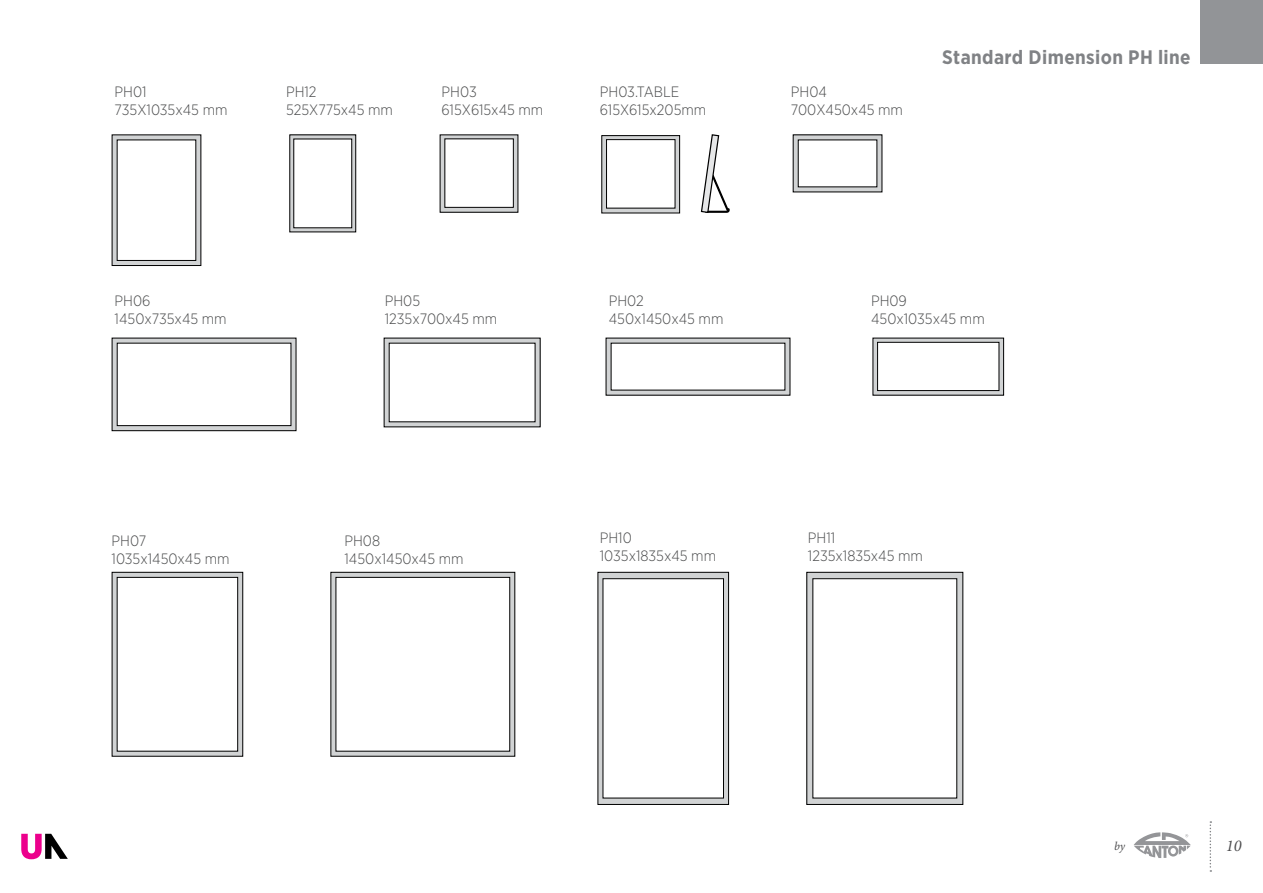
<style>
.page{position:relative;width:1263px;height:893px;background:#fff}
.page>*{position:absolute;margin:0;border:0;box-sizing:border-box;transform-origin:0 0}
.t1{font:700 19.5px "Gotham Narrow";letter-spacing:.02em;color:#808285}
.t2{font:italic 16.5px "Minion Pro";color:#4d4d4f}
.t3{font:300 15px/18px "Gotham Narrow";color:#4a4b4c}
.t4{font:italic 12px "Minion Pro";color:#4d4d4f}
</style>
<div class="page">
<svg style="left:114px;top:136px;width:85px;height:128px"></svg>
<div style="left:117px;top:140px;width:79px;height:120px;background:#fff"></div>
<svg style="left:291px;top:136px;width:63px;height:94px"></svg>
<div style="left:289px;top:134px;width:67px;height:98px;border:1px solid #000"></div>
<div style="left:294px;top:139px;width:58px;height:89px;background:#fff"></div>
<div style="left:293px;top:139px;width:59px;height:89px;border:1px solid #000"></div>
<div style="left:440px;top:135px;width:78px;height:77px;background:#d1d3d4"></div>
<div style="left:445px;top:139px;width:68px;height:68px;background:#fff"></div>
<div style="left:444px;top:138px;width:70px;height:70px;border:1px solid #000"></div>
<div style="left:602px;top:136px;width:78px;height:77px;background:#d1d3d4"></div>
<div style="left:601px;top:135px;width:79px;height:78px;border:1px solid #000"></div>
<div style="left:606px;top:140px;width:69px;height:68px;background:#fff"></div>
<div style="left:606px;top:139px;width:69px;height:70px;border:1px solid #000"></div>
<svg style="left:700px;top:134px;width:30px;height:79px"></svg>
<svg style="left:795px;top:136px;width:85px;height:54px"></svg>
<div style="left:798px;top:140px;width:79px;height:47px;background:#fff"></div>
<svg style="left:114px;top:340px;width:180px;height:89px;fill:#d1d3d4"></svg>
<div style="left:112px;top:338px;width:184px;height:93px;border:1px solid #000"></div>
<div style="left:117px;top:343px;width:174px;height:83px;background:#fff"></div>
<div style="left:117px;top:343px;width:174px;height:83px;border:1px solid #000"></div>
<svg style="left:386px;top:340px;width:153px;height:85px"></svg>
<div style="left:389px;top:343px;width:146px;height:79px;background:#fff"></div>
<svg style="left:608px;top:340px;width:180px;height:54px;fill:#d1d3d4"></svg>
<div style="left:611px;top:343px;width:174px;height:47px;background:#fff"></div>
<svg style="left:874px;top:340px;width:128px;height:54px"></svg>
<div style="left:877px;top:342px;width:122px;height:49px;background:#fff"></div>
<div style="left:877px;top:342px;width:122px;height:49px;border:1px solid #000"></div>
<svg style="left:114px;top:574px;width:127px;height:181px;fill:#d1d3d4"></svg>
<div style="left:112px;top:572px;width:131px;height:185px;border:1px solid #000"></div>
<div style="left:117px;top:577px;width:121px;height:174px;background:#fff"></div>
<div style="left:117px;top:577px;width:121px;height:175px;border:1px solid #000"></div>
<svg style="left:332px;top:574px;width:181px;height:181px;fill:#d1d3d4"></svg>
<div style="left:336px;top:577px;width:174px;height:174px;background:#fff"></div>
<div style="left:598px;top:572px;width:130px;height:232px;background:#d1d3d4"></div>
<div style="left:597px;top:572px;width:132px;height:233px;border:1px solid #000"></div>
<div style="left:603px;top:579px;width:120px;height:219px;background:#fff"></div>
<div style="left:602px;top:578px;width:122px;height:220px;border:1px solid #000"></div>
<svg style="left:807px;top:572px;width:156px;height:232px;fill:#d1d3d4"></svg>
<div style="left:806px;top:572px;width:157px;height:233px;border:1px solid #000"></div>
<div style="left:813px;top:579px;width:144px;height:219px;background:#fff"></div>
<svg style="left:21px;top:834px;width:47px;height:25px"></svg>
<svg style="left:1134px;top:832px;width:57px;height:26px"></svg>
<svg style="left:1209px;top:821px;width:2px;height:51px"></svg>
<div style="left:1200px;top:0;width:63px;height:64px;background:#929497"></div>
<p class="t3" style="left:442px;top:82px;width:103px">PH03<br>615X615x45 mm</p>
<p class="t3" style="left:115px;top:82px;width:114px">PH01<br>735X1035x45 mm</p>
<p class="t3" style="left:286px;top:82px;width:108px">PH12<br>525X775x45 mm</p>
<p class="t3" style="left:600px;top:82px;width:108px">PH03.TABLE<br>615X615x205mm</p>
<p class="t3" style="left:791px;top:82px;width:114px">PH04<br>700X450x45 mm</p>
<h1 class="t1" style="left:942px;top:44px;width:250px">Standard Dimension PH line</h1>
<p class="t3" style="left:115px;top:292px;width:114px">PH06<br>1450x735x45 mm</p>
<p class="t3" style="left:609px;top:292px;width:116px">PH02<br>450x1450x45 mm</p>
<p class="t3" style="left:871px;top:292px;width:115px">PH09<br>450x1035x45 mm</p>
<p class="t3" style="left:385px;top:292px;width:114px">PH05<br>1235x700x45 mm</p>
<p class="t3" style="left:600px;top:528px;width:118px">PH10<br>1035x1835x45 mm</p>
<p class="t3" style="left:112px;top:531px;width:120px">PH07<br>1035x1450x45 mm</p>
<p class="t3" style="left:345px;top:531px;width:121px">PH08<br>1450x1450x45 mm</p>
<p class="t3" style="left:808px;top:528px;width:117px">PH11<br>1235x1835x45 mm</p>
<p class="t4" style="left:1114px;top:838px;width:12px">by</p>
<p class="t2" style="left:1226px;top:834px;width:17px">10</p>
</div>
